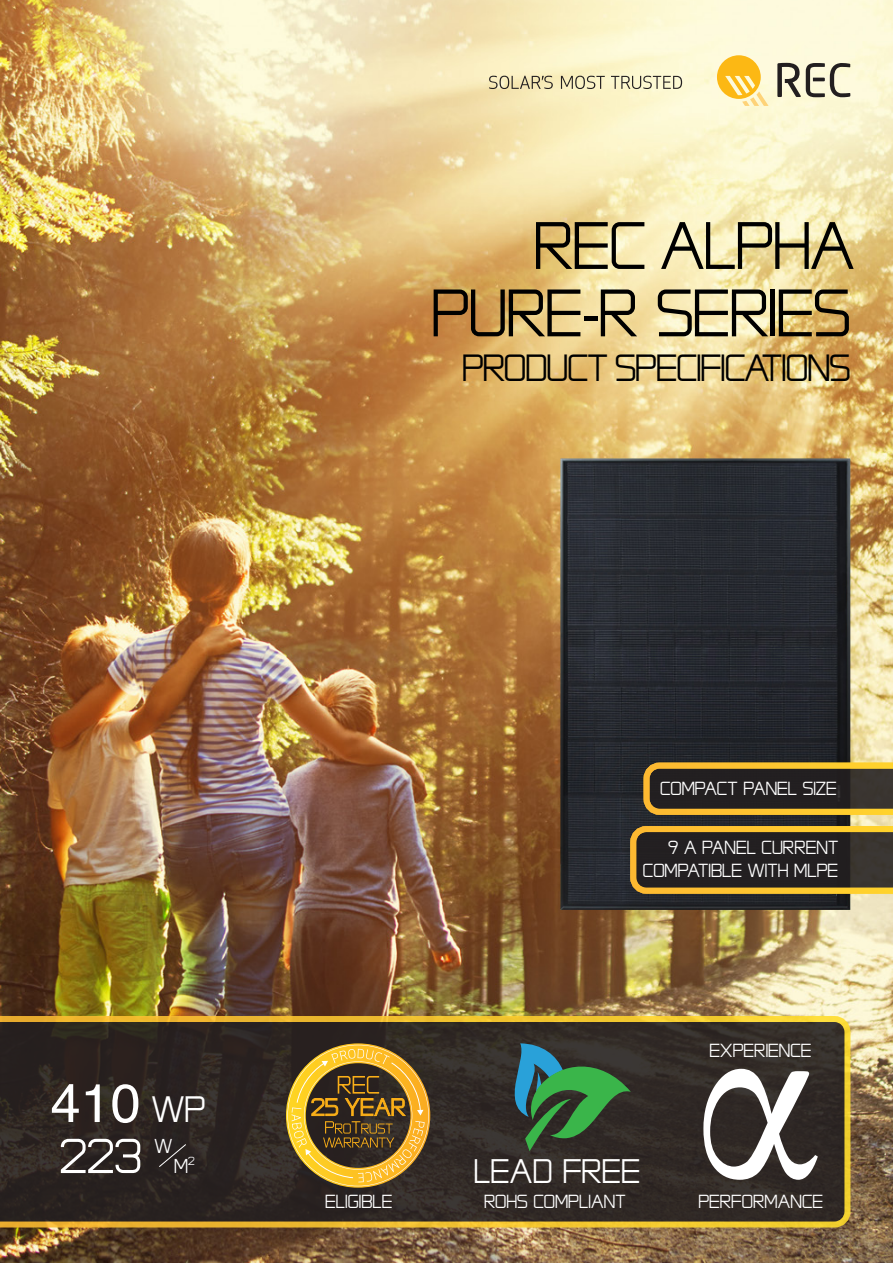
<style>
.page{position:relative;width:893px;height:1263px;background:#fff}
.page>*{position:absolute;margin:0;border:0;box-sizing:border-box;transform-origin:0 0}
.t1{font:269.85px "Garamond";color:#fff}
.t2{font:79.5px/67.3px "REC Tech 2011";letter-spacing:-.01em;color:#000;text-align:right}
.t3{font:58.2px "REC Tech 2011";color:#fff}
.t4{font:54px "Helvetica";color:#fff}
.t5{font:45px "REC Tech 2011";letter-spacing:-.02em;color:#000}
.front_body{font:43.65px "REC Tech 2011";color:#fff}
.t6{font:40.5px "REC Tech 2011";letter-spacing:.005em;color:#fff}
.front_body-2{font:23.85px "REC Tech 2011";color:#fff}
.front_body-3{font:22.5px/23.1px "REC Tech 2011";letter-spacing:.005em;color:#fff;text-align:right}
.Body_Text{font:22.5px "REC Tech 2011";color:#fff}
</style>
<div class="page">
<img style="left:0;top:0;width:893px;height:1263px">
<svg style="left:0;top:1016px;width:850px;height:211px;background:#3d3325"></svg>
<svg style="left:717px;top:55px;width:52px;height:51px;background:#fcd876"></svg>
<svg style="left:777px;top:63px;width:73px;height:34px;background:#aeaa97"></svg>
<svg style="left:489px;top:76px;width:64px;height:13px"></svg>
<svg style="left:561px;top:76px;width:44px;height:13px"></svg>
<svg style="left:611px;top:76px;width:71px;height:13px"></svg>
<svg style="left:158px;top:1143px;width:29px;height:25px"></svg>
<svg style="left:515px;top:1043px;width:116px;height:108px;background:#336047"></svg>
<svg style="left:286px;top:1043px;width:144px;height:145px;background:#876b2c"></svg>
<img style="left:560px;top:459px;width:290px;height:450px">
<svg style="left:630px;top:826px;width:263px;height:71px;background:#504327"></svg>
<svg style="left:643px;top:762px;width:250px;height:53px;background:#5d4c26"></svg>
<p class="t2" style="left:431px;top:209px;width:425px">REC ALPHA<br>PURE-R SERIES</p>
<p class="t5" style="left:462px;top:347px;width:390px">PRODUCT SPECIFICATIONS</p>
<h3 class="t4" style="left:51px;top:1080px;width:92px">410</h3>
<p class="front_body" style="left:152px;top:1089px;width:55px">WP</p>
<p class="t3" style="left:60px;top:1129px;width:84px">223</p>
<p class="front_body-2" style="left:155px;top:1135px;width:19px">W</p>
<p class="front_body-2" style="left:174px;top:1154px;width:22px">M<sup>2</sup></p>
<p class="Body_Text" style="left:325px;top:1191px;width:69px">ELIGIBLE</p>
<p class="front_body-3" style="left:660px;top:776px;width:178px">COMPACT PANEL SIZE</p>
<p class="front_body-3" style="left:643px;top:835px;width:197px">9 A PANEL CURRENT<br>COMPATIBLE WITH MLPE</p>
<p class="t6" style="left:474px;top:1152px;width:168px">LEAD FREE</p>
<p class="front_body-3" style="left:484px;top:1189px;width:143px">ROHS COMPLIANT</p>
<p class="front_body-3" style="left:709px;top:1037px;width:104px">EXPERIENCE</p>
<p class="t1" style="left:695px;top:911px;width:132px">α</p>
<p class="front_body-3" style="left:698px;top:1189px;width:126px">PERFORMANCE</p>
</div>
